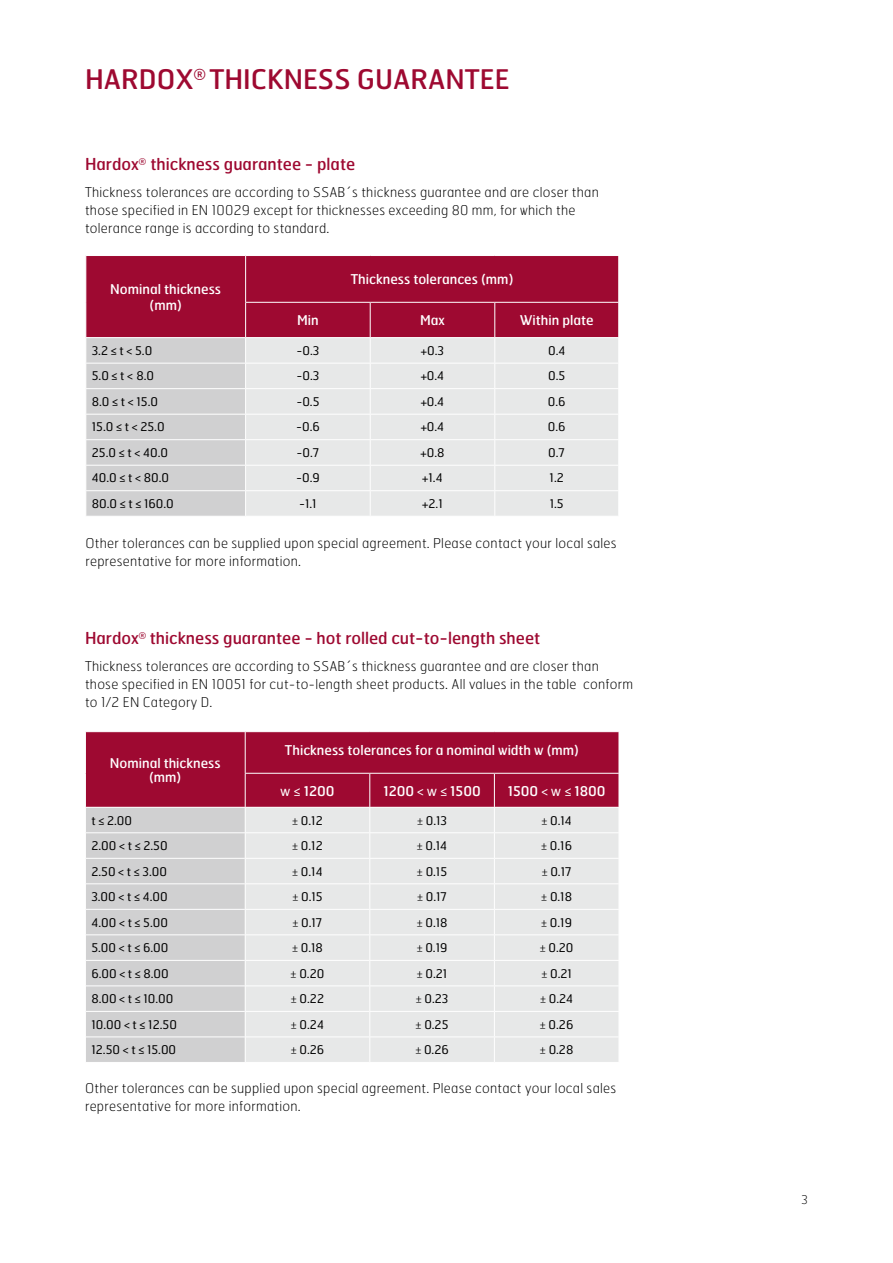
<style>
.page{position:relative;width:893px;height:1263px;background:#fff}
.page>*{position:absolute;margin:0;border:0;box-sizing:border-box;transform-origin:0 0}
.t1{font:27px "Hermes FB";color:#9e0931}
.t2{font:16.5px "Hermes FB";color:#9e0931}
.t3{font:100 13.5px/18px "Hermes FB";letter-spacing:.02em;color:#000}
.t4{font:13.5px/16.2px "Hermes FB";color:#fff;text-align:center}
.t5{font:12px "Hermes FB";color:#000}
.t6{font:100 12px "Hermes FB";color:#000}
.s1{font-family:"Calibri"}
.s2{font-family:"Arial"}
.s3{font-family:"Calibri";font-weight:300}
</style>
<div class="page">
<svg style="left:85px;top:255px;width:534px;height:261px;background:#cda0ac"></svg>
<svg style="left:85px;top:732px;width:534px;height:330px;background:#d2b1ba"></svg>
<hr style="left:86px;top:832px;width:159px;height:1px;background:#fff">
<hr style="left:245px;top:832px;width:125px;height:1px;background:#fff">
<hr style="left:370px;top:832px;width:124px;height:1px;background:#fff">
<hr style="left:494px;top:832px;width:125px;height:1px;background:#fff">
<h1 class="t1" style="left:85px;top:62px;width:426px">HARDOX<sup>®</sup> THICKNESS GUARANTEE</h1>
<p class="t2" style="left:85px;top:154px;width:272px">Hardox<sup>®</sup> thickness guarantee - plate</p>
<p class="t3" style="left:85px;top:183px;width:515px">Thickness tolerances are according to SSAB´s thickness guarantee and are closer than those specified in EN 10029 except for thicknesses exceeding 80 mm, for which the tolerance range is according to standard.</p>
<p class="t4" style="left:110px;top:280px;width:112px">Nominal thickness (mm)</p>
<p class="t4" style="left:351px;top:271px;width:164px">Thickness tolerances (mm)</p>
<p class="t4" style="left:297px;top:312px;width:23px">Min</p>
<p class="t4" style="left:420px;top:312px;width:26px">Max</p>
<p class="t4" style="left:520px;top:312px;width:75px">Within plate</p>
<p class="t5" style="left:92px;top:343px;width:62px">3.2 <span class="s1">≤</span> t <span class="s1">&lt;</span> 5.0</p>
<p class="t5" style="left:296px;top:343px;width:24px">-0.3</p>
<p class="t5" style="left:421px;top:343px;width:25px">+0.3</p>
<p class="t5" style="left:548px;top:343px;width:19px">0.4</p>
<p class="t5" style="left:92px;top:368px;width:64px">5.0 <span class="s1">≤</span> t <span class="s1">&lt;</span> 8.0</p>
<p class="t5" style="left:296px;top:368px;width:24px">-0.3</p>
<p class="t5" style="left:421px;top:368px;width:25px">+0.4</p>
<p class="t5" style="left:548px;top:368px;width:19px">0.5</p>
<p class="t5" style="left:92px;top:394px;width:68px">8.0 <span class="s1">≤</span> t <span class="s1">&lt;</span> 15.0</p>
<p class="t5" style="left:296px;top:394px;width:25px">-0.5</p>
<p class="t5" style="left:421px;top:394px;width:25px">+0.4</p>
<p class="t5" style="left:548px;top:394px;width:19px">0.6</p>
<p class="t5" style="left:92px;top:419px;width:74px">15.0 <span class="s1">≤</span> t <span class="s1">&lt;</span> 25.0</p>
<p class="t5" style="left:296px;top:419px;width:25px">-0.6</p>
<p class="t5" style="left:421px;top:419px;width:25px">+0.4</p>
<p class="t5" style="left:548px;top:419px;width:19px">0.6</p>
<p class="t5" style="left:92px;top:445px;width:78px">25.0 <span class="s1">≤</span> t <span class="s1">&lt;</span> 40.0</p>
<p class="t5" style="left:296px;top:445px;width:24px">-0.7</p>
<p class="t5" style="left:421px;top:445px;width:25px">+0.8</p>
<p class="t5" style="left:548px;top:445px;width:18px">0.7</p>
<p class="t5" style="left:92px;top:470px;width:79px">40.0 <span class="s1">≤</span> t <span class="s1">&lt;</span> 80.0</p>
<p class="t5" style="left:296px;top:470px;width:25px">-0.9</p>
<p class="t5" style="left:422px;top:470px;width:22px">+1.4</p>
<p class="t5" style="left:550px;top:470px;width:16px">1.2</p>
<p class="t5" style="left:92px;top:496px;width:83px">80.0 <span class="s1">≤</span> t <span class="s1">≤</span> 160.0</p>
<p class="t5" style="left:299px;top:496px;width:19px">-1.1</p>
<p class="t5" style="left:422px;top:496px;width:22px">+2.1</p>
<p class="t5" style="left:550px;top:496px;width:15px">1.5</p>
<p class="t3" style="left:85px;top:534px;width:533px">Other tolerances can be supplied upon special agreement. Please contact your local sales representative for more information.</p>
<p class="t2" style="left:85px;top:628px;width:457px">Hardox<sup>®</sup> thickness guarantee - hot rolled cut-to-length sheet</p>
<p class="t3" style="left:85px;top:657px;width:549px">Thickness tolerances are according to SSAB´s thickness guarantee and are closer than those specified in EN 10051 for cut-to-length sheet products. All values in the table conform to 1/2 EN Category D.</p>
<p class="t4" style="left:110px;top:755px;width:112px;line-height:14.4px">Nominal thickness (mm)</p>
<p class="t4" style="left:285px;top:741px;width:296px">Thickness tolerances for a nominal width w (mm)</p>
<p class="t4" style="left:280px;top:782px;width:56px"><span class="s2">w</span> <span class="s1">≤</span> 1200</p>
<p class="t4" style="left:383px;top:782px;width:99px">1200 <span class="s1">&lt;</span> <span class="s2">w</span> <span class="s1">≤</span> 1500</p>
<p class="t4" style="left:508px;top:782px;width:99px">1500 <span class="s1">&lt;</span> <span class="s2">w</span> <span class="s1">≤</span> 1800</p>
<p class="t5" style="left:91px;top:813px;width:42px">t <span class="s1">≤</span> 2.00</p>
<p class="t5" style="left:292px;top:813px;width:32px"><span class="s3">±</span> 0.12</p>
<p class="t5" style="left:417px;top:813px;width:31px"><span class="s3">±</span> 0.13</p>
<p class="t5" style="left:541px;top:813px;width:32px"><span class="s3">±</span> 0.14</p>
<p class="t5" style="left:91px;top:838px;width:78px">2.00 <span class="s1">&lt;</span> t <span class="s1">≤</span> 2.50</p>
<p class="t5" style="left:292px;top:838px;width:32px"><span class="s3">±</span> 0.12</p>
<p class="t5" style="left:417px;top:838px;width:32px"><span class="s3">±</span> 0.14</p>
<p class="t5" style="left:541px;top:838px;width:32px"><span class="s3">±</span> 0.16</p>
<p class="t5" style="left:91px;top:864px;width:77px">2.50 <span class="s1">&lt;</span> t <span class="s1">≤</span> 3.00</p>
<p class="t5" style="left:292px;top:864px;width:32px"><span class="s3">±</span> 0.14</p>
<p class="t5" style="left:417px;top:864px;width:32px"><span class="s3">±</span> 0.15</p>
<p class="t5" style="left:542px;top:864px;width:32px"><span class="s3">±</span> 0.17</p>
<p class="t5" style="left:91px;top:889px;width:78px">3.00 <span class="s1">&lt;</span> t <span class="s1">≤</span> 4.00</p>
<p class="t5" style="left:292px;top:889px;width:32px"><span class="s3">±</span> 0.15</p>
<p class="t5" style="left:417px;top:889px;width:32px"><span class="s3">±</span> 0.17</p>
<p class="t5" style="left:541px;top:889px;width:32px"><span class="s3">±</span> 0.18</p>
<p class="t5" style="left:91px;top:915px;width:78px">4.00 <span class="s1">&lt;</span> t <span class="s1">≤</span> 5.00</p>
<p class="t5" style="left:292px;top:915px;width:32px"><span class="s3">±</span> 0.17</p>
<p class="t5" style="left:417px;top:915px;width:32px"><span class="s3">±</span> 0.18</p>
<p class="t5" style="left:541px;top:915px;width:32px"><span class="s3">±</span> 0.19</p>
<p class="t5" style="left:91px;top:940px;width:78px">5.00 <span class="s1">&lt;</span> t <span class="s1">≤</span> 6.00</p>
<p class="t5" style="left:292px;top:940px;width:32px"><span class="s3">±</span> 0.18</p>
<p class="t5" style="left:417px;top:940px;width:32px"><span class="s3">±</span> 0.19</p>
<p class="t5" style="left:540px;top:940px;width:35px"><span class="s3">±</span> 0.20</p>
<p class="t5" style="left:91px;top:966px;width:79px">6.00 <span class="s1">&lt;</span> t <span class="s1">≤</span> 8.00</p>
<p class="t5" style="left:291px;top:966px;width:35px"><span class="s3">±</span> 0.20</p>
<p class="t5" style="left:417px;top:966px;width:32px"><span class="s3">±</span> 0.21</p>
<p class="t5" style="left:541px;top:966px;width:32px"><span class="s3">±</span> 0.21</p>
<p class="t5" style="left:91px;top:991px;width:84px">8.00 <span class="s1">&lt;</span> t <span class="s1">≤</span> 10.00</p>
<p class="t5" style="left:291px;top:991px;width:35px"><span class="s3">±</span> 0.22</p>
<p class="t5" style="left:416px;top:991px;width:34px"><span class="s3">±</span> 0.23</p>
<p class="t5" style="left:540px;top:991px;width:35px"><span class="s3">±</span> 0.24</p>
<p class="t5" style="left:91px;top:1017px;width:87px">10.00 <span class="s1">&lt;</span> t <span class="s1">≤</span> 12.50</p>
<p class="t5" style="left:291px;top:1017px;width:35px"><span class="s3">±</span> 0.24</p>
<p class="t5" style="left:416px;top:1017px;width:34px"><span class="s3">±</span> 0.25</p>
<p class="t5" style="left:540px;top:1017px;width:35px"><span class="s3">±</span> 0.26</p>
<p class="t5" style="left:91px;top:1042px;width:86px">12.50 <span class="s1">&lt;</span> t <span class="s1">≤</span> 15.00</p>
<p class="t5" style="left:291px;top:1042px;width:35px"><span class="s3">±</span> 0.26</p>
<p class="t5" style="left:415px;top:1042px;width:35px"><span class="s3">±</span> 0.26</p>
<p class="t5" style="left:540px;top:1042px;width:35px"><span class="s3">±</span> 0.28</p>
<p class="t3" style="left:85px;top:1078px;width:533px">Other tolerances can be supplied upon special agreement. Please contact your local sales representative for more information.</p>
<p class="t6" style="left:802px;top:1192px;width:8px">3</p>
</div>
